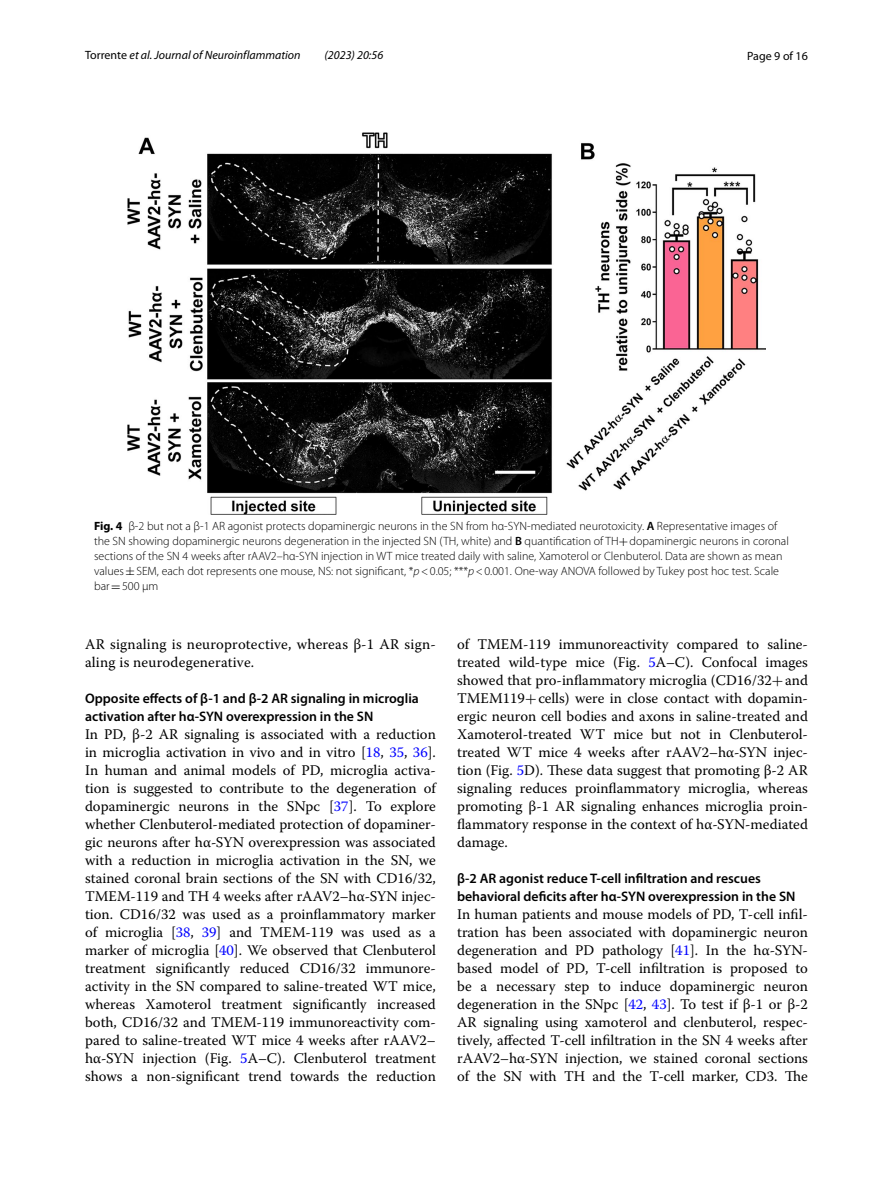
<style>
.page{position:relative;width:893px;height:1187px;background:#fff}
.page>*{position:absolute;margin:0;border:0;box-sizing:border-box;transform-origin:0 0}
.t1{font:14.7px/18px "Warnock Pro";color:#000;text-align:justify}
.t2{font:600 13.8px/18px "Myriad Pro";color:#000}
.t3{font:300 12px/15px "Myriad Pro";color:#000}
.t4{font:italic 12px "Myriad Pro";color:#000}
.t5{font:12px "Myriad Pro";color:#000}
.s1{font-style:normal}
.s2{font-weight:700}
.s3{font-weight:600}
.s4{font-family:"MTSY";font-weight:400}
.s5{font-style:italic}
.s6{color:#00f}
.s7{font-family:"MTSY"}
</style>
<div class="page">
<img style="left:128px;top:133px;width:637px;height:381px">
<p class="t4" style="left:85px;top:48px;width:217px"><span class="s1">Torrente</span> et al. Journal of Neuroinflammation</p>
<p class="t4" style="left:325px;top:48px;width:60px">(2023) 20:56</p>
<p class="t5" style="left:747px;top:48px;width:62px">Page 9 of 16</p>
<p class="t3" style="left:94px;top:518px;width:696px"><span class="s2">Fig. 4</span> β-2 but not a β-1 AR agonist protects dopaminergic neurons in the SN from hα-SYN-mediated neurotoxicity. <span class="s3">A</span> Representative images of the SN showing dopaminergic neurons degeneration in the injected SN (TH, white) and <span class="s3">B</span> quantification of TH<span class="s4">+</span>dopaminergic neurons in coronal sections of the SN 4 weeks after rAAV2–hα-SYN injection in WT mice treated daily with saline, Xamoterol or Clenbuterol. Data are shown as mean values<span class="s4">±</span>SEM, each dot represents one mouse, NS: not significant, *<span class="s5">p</span>&lt;0.05; ***<span class="s5">p</span>&lt;0.001. One-way ANOVA followed by Tukey post hoc test. Scale bar<span class="s4">=</span>500 µm</p>
<p class="t1" style="left:85px;top:635px;width:352px">AR signaling is neuroprotective, whereas β-1 AR sign&shy;aling is neurodegenerative.</p>
<p class="t2" style="left:85px;top:689px;width:335px">Opposite effects of β‑1 and β‑2 AR signaling in microglia activation after hα‑SYN overexpression in the SN</p>
<p class="t1" style="left:85px;top:725px;width:352px">In PD, β-2 AR signaling is associated with a reduction in microglia activation in vivo and in vitro [<span class="s6">18</span>, <span class="s6">35</span>, <span class="s6">36</span>].<br>In human and animal models of PD, microglia activa&shy;tion is suggested to contribute to the degeneration of dopaminergic neurons in the SNpc [<span class="s6">37</span>]. To explore whether Clenbuterol-mediated protection of dopaminer&shy;gic neurons after hα-SYN overexpression was associated with a reduction in microglia activation in the SN, we stained coronal brain sections of the SN with CD16/32, TMEM-119 and TH 4 weeks after rAAV2–hα-SYN injec&shy;tion. CD16/32 was used as a proinflammatory marker of microglia [<span class="s6">38</span>, <span class="s6">39</span>] and TMEM-119 was used as a marker of microglia [<span class="s6">40</span>]. We observed that Clenbuterol treatment significantly reduced CD16/32 immunore&shy;activity in the SN compared to saline-treated WT mice, whereas Xamoterol treatment significantly increased both, CD16/32 and TMEM-119 immunoreactivity com&shy;pared to saline-treated WT mice 4 weeks after rAAV2– hα-SYN injection (Fig. <span class="s6">5</span>A–C). Clenbuterol treatment shows a non-significant trend towards the reduction</p>
<p class="t1" style="left:457px;top:635px;width:352px">of TMEM-119 immunoreactivity compared to saline&shy;treated wild-type mice (Fig. <span class="s6">5</span>A–C). Confocal images showed that pro-inflammatory microglia (CD16/32<span class="s7">+</span>and TMEM119<span class="s7">+</span>cells) were in close contact with dopamin&shy;ergic neuron cell bodies and axons in saline-treated and Xamoterol-treated WT mice but not in Clenbuterol&shy;treated WT mice 4 weeks after rAAV2–hα-SYN injec&shy;tion (Fig. <span class="s6">5</span>D). These data suggest that promoting β-2 AR signaling reduces proinflammatory microglia, whereas promoting β-1 AR signaling enhances microglia proin&shy;flammatory response in the context of hα-SYN-mediated damage.</p>
<p class="t2" style="left:457px;top:869px;width:340px">β‑2 AR agonist reduce T‑cell infiltration and rescues behavioral deficits after hα‑SYN overexpression in the SN</p>
<p class="t1" style="left:457px;top:905px;width:352px">In human patients and mouse models of PD, T-cell infil&shy;tration has been associated with dopaminergic neuron degeneration and PD pathology [<span class="s6">41</span>]. In the hα-SYN&shy;based model of PD, T-cell infiltration is proposed to be a necessary step to induce dopaminergic neuron degeneration in the SNpc [<span class="s6">42</span>, <span class="s6">43</span>]. To test if β-1 or β-2<br>AR signaling using xamoterol and clenbuterol, respec&shy;tively, affected T-cell infiltration in the SN 4 weeks after rAAV2–hα-SYN injection, we stained coronal sections of the SN with TH and the T-cell marker, CD3. The</p>
</div>
